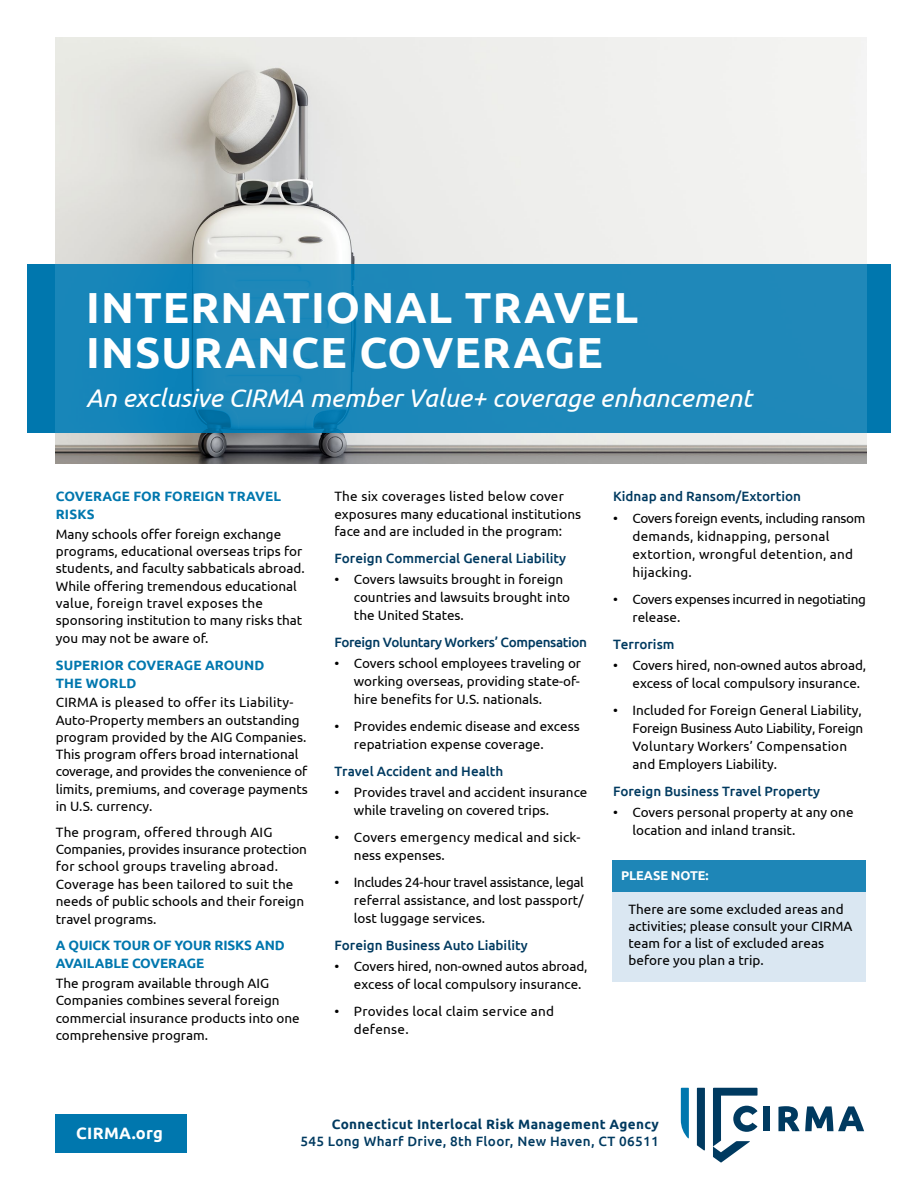
<style>
.page{position:relative;width:918px;height:1188px;background:#fff}
.page>*{position:absolute;margin:0;border:0;box-sizing:border-box;transform-origin:0 0}
.t1{font:700 43.5px/45px "Ubuntu";letter-spacing:.025em;color:#fff}
.t2{font:italic 25.5px "Ubuntu";color:#fff}
.t3{font:700 16.5px "Ubuntu";letter-spacing:.02em;color:#fff}
.t4{font:13.5px/17.2px "Ubuntu";color:#000}
.t5{font:13.5px/18px "Ubuntu";letter-spacing:.02em;color:#000}
.t6{font:500 13.5px "Ubuntu";color:#003a60}
.t7{font:700 13.5px/18px "Ubuntu";color:#0077ae}
.t8{font:13.5px/18px "Ubuntu";letter-spacing:-.02em;color:#000}
.t9{font:500 13.5px "Ubuntu";letter-spacing:.025em;color:#003a60}
.t10{font:700 13.5px "Ubuntu";letter-spacing:.025em;color:#003a60}
.t11{font:500 13.5px "Ubuntu";letter-spacing:-.03em;color:#003a60}
.t12{font:700 12.75px "Ubuntu";letter-spacing:-.01em;color:#fff}
</style>
<div class="page">
<img style="left:56px;top:38px;width:810px;height:425px">
<svg style="left:27px;top:264px;width:864px;height:169px;background:#1985b7"></svg>
<div style="left:763px;top:1106px;width:6px;height:25px;background:#003a60"></div>
<svg style="left:778px;top:1106px;width:86px;height:25px"></svg>
<svg style="left:697px;top:1088px;width:8px;height:63px"></svg>
<svg style="left:681px;top:1088px;width:8px;height:51px"></svg>
<svg style="left:713px;top:1088px;width:45px;height:75px"></svg>
<div style="left:612px;top:860px;width:254px;height:122px;background:#dae7f2"></div>
<div style="left:612px;top:860px;width:254px;height:31px;background:#1e86b7"></div>
<div style="left:55px;top:1114px;width:131px;height:38px;background:#0077ae"></div>
<h1 class="t1" style="left:86px;top:285px;width:553px">INTERNATIONAL TRAVEL<br>INSURANCE COVERAGE</h1>
<h2 class="t2" style="left:86px;top:383px;width:667px">An exclusive CIRMA member Value+ coverage enhancement</h2>
<p class="t7" style="left:56px;top:487px;width:227px">COVERAGE FOR FOREIGN TRAVEL<br>RISKS</p>
<p class="t4" style="left:56px;top:525px;width:250px">Many schools offer foreign exchange programs, educational overseas trips for students, and faculty sabbaticals abroad.<br>While offering tremendous educational value, foreign travel exposes the sponsoring institution to many risks that you may not be aware of.</p>
<p class="t7" style="left:56px;top:656px;width:210px">SUPERIOR COVERAGE AROUND<br>THE WORLD</p>
<p class="t4" style="left:56px;top:694px;width:254px">CIRMA is pleased to offer its Liability-Auto-Property members an outstanding program provided by the AIG Companies.<br>This program offers broad international coverage, and provides the convenience of limits, premiums, and coverage payments in U.S. currency.</p>
<p class="t4" style="left:56px;top:823px;width:253px">The program, offered through AIG Companies, provides insurance protection for school groups traveling abroad.<br>Coverage has been tailored to suit the needs of public schools and their foreign travel programs.</p>
<p class="t7" style="left:56px;top:936px;width:230px">A QUICK TOUR OF YOUR RISKS AND<br>AVAILABLE COVERAGE</p>
<p class="t4" style="left:56px;top:974px;width:245px">The program available through AIG Companies combines several foreign commercial insurance products into one comprehensive program.</p>
<p class="t4" style="left:334px;top:488px;width:248px">The six coverages listed below cover exposures many educational institutions face and are included in the program:</p>
<p class="t6" style="left:334px;top:549px;width:233px">Foreign Commercial General Liability</p>
<p class="t4" style="left:354px;top:570px;width:218px;line-height:18px;text-indent:-19px">• Covers lawsuits brought in foreign countries and lawsuits brought into the United States.</p>
<p class="t11" style="left:334px;top:633px;width:254px">Foreign Voluntary Workers’ Compensation</p>
<p class="t4" style="left:354px;top:654px;width:229px;line-height:18px;text-align:justify;text-indent:-19px">• Covers school employees traveling or working overseas, providing state-of&shy;hire benefits for U.S. nationals.</p>
<p class="t4" style="left:354px;top:717px;width:227px;line-height:18px;text-indent:-19px">• Provides endemic disease and excess repatriation expense coverage.</p>
<p class="t6" style="left:334px;top:763px;width:171px">Travel Accident and Health</p>
<p class="t4" style="left:354px;top:783px;width:235px;line-height:18px;text-indent:-19px">• Provides travel and accident insurance while traveling on covered trips.</p>
<p class="t5" style="left:354px;top:828px;width:228px;text-indent:-19px">• Covers emergency medical and sick&shy;ness expenses.</p>
<p class="t4" style="left:354px;top:873px;width:232px;line-height:18px;text-align:justify;text-indent:-19px">• Includes 24-hour travel assistance, legal referral assistance, and lost passport/ lost luggage services.</p>
<p class="t6" style="left:334px;top:937px;width:195px">Foreign Business Auto Liability</p>
<p class="t4" style="left:354px;top:957px;width:235px;line-height:18px;text-indent:-19px">• Covers hired, non-owned autos abroad, excess of local compulsory insurance.</p>
<p class="t5" style="left:354px;top:1002px;width:202px;text-indent:-19px">• Provides local claim service and defense.</p>
<p class="t6" style="left:613px;top:488px;width:189px">Kidnap and Ransom/Extortion</p>
<p class="t5" style="left:633px;top:508px;width:235px;text-indent:-19px">• Covers foreign events, including ransom demands, kidnapping, personal extortion, wrongful detention, and hijacking.</p>
<p class="t8" style="left:633px;top:589px;width:235px;text-indent:-19px">• Covers expenses incurred in negotiating release.</p>
<p class="t6" style="left:613px;top:635px;width:63px">Terrorism</p>
<p class="t4" style="left:633px;top:656px;width:235px;line-height:18px;text-indent:-19px">• Covers hired, non-owned autos abroad, excess of local compulsory insurance.</p>
<p class="t4" style="left:633px;top:701px;width:232px;line-height:18px;text-indent:-19px">• Included for Foreign General Liability, Foreign Business Auto Liability, Foreign Voluntary Workers’ Compensation and Employers Liability.</p>
<p class="t6" style="left:613px;top:782px;width:209px">Foreign Business Travel Property</p>
<p class="t4" style="left:633px;top:803px;width:223px;line-height:18px;text-indent:-19px">• Covers personal property at any one location and inland transit.</p>
<p class="t12" style="left:621px;top:867px;width:89px">PLEASE NOTE:</p>
<p class="t4" style="left:629px;top:900px;width:225px">There are some excluded areas and activities; please consult your CIRMA team for a list of excluded areas before you plan a trip.</p>
<p class="t3" style="left:76px;top:1123px;width:88px">CIRMA.org</p>
<p class="t10" style="left:332px;top:1116px;width:329px">Connecticut Interlocal Risk Management Agency</p>
<p class="t9" style="left:300px;top:1133px;width:360px">545 Long Wharf Drive, 8th Floor, New Haven, CT 06511</p>
</div>
